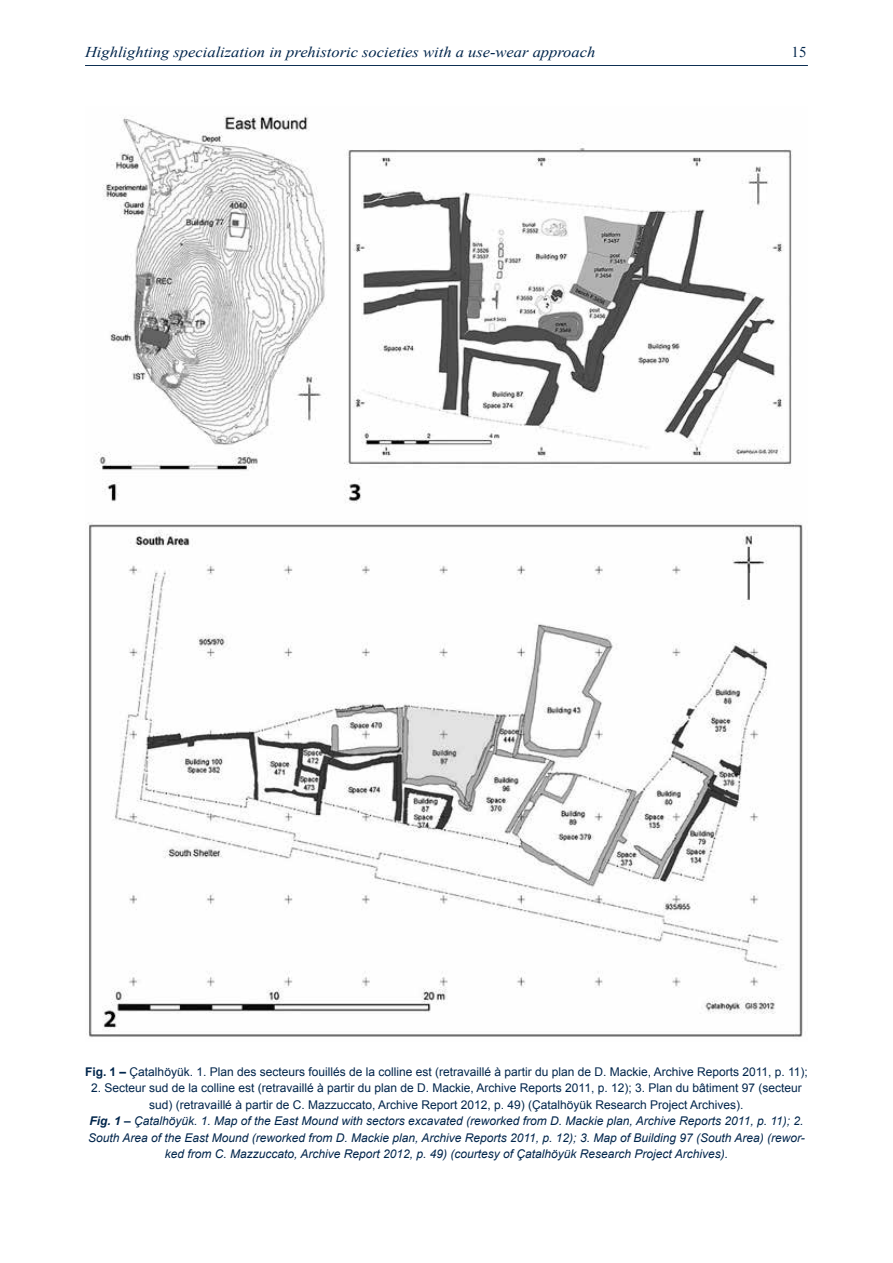
<style>
.page{position:relative;width:893px;height:1263px;background:#fff}
.page>*{position:absolute;margin:0;border:0;box-sizing:border-box;transform-origin:0 0}
.t1{font:italic 15px "Times New Roman";color:#00254b;scale:1.1 1}
.t2{font:15px "Times New Roman";color:#00254b}
.t3{font:italic 12px/16.5px "Arial";color:#00254b;text-align:center}
.t4{font:12px "Arial";color:#00254b}
.s1{font-weight:700}
.s2{font-style:normal}
</style>
<div class="page">
<hr style="left:85px;top:65px;width:723px;height:1px;background:#00254b">
<img style="left:88px;top:115px;width:715px;height:922px">
<p class="t1" style="left:85px;top:42px;width:465px">Highlighting specialization in prehistoric societies with a use-wear approach</p>
<p class="t2" style="left:792px;top:42px;width:16px">15</p>
<p class="t4" style="left:85px;top:1064px;width:724px"><span class="s1">Fig. 1 –</span> Çatalhöyük. 1. Plan des secteurs fouillés de la colline est (retravaillé à partir du plan de D. Mackie, Archive Reports 2011, p. 11);</p>
<p class="t3" style="left:88px;top:1080px;width:718px"><span class="s2">2. Secteur sud de la colline est (retravaillé à partir du plan de D. Mackie, Archive Reports 2011, p. 12); 3. Plan du bâtiment 97 (secteur sud) (retravaillé à partir de C. Mazzuccato, Archive Report 2012, p. 49) (Çatalhöyük Research Project Archives).<br></span><span class="s1">Fig. 1 –</span> Çatalhöyük. 1. Map of the East Mound with sectors excavated (reworked from D. Mackie plan, Archive Reports 2011, p. 11); 2.<br>South Area of the East Mound (reworked from D. Mackie plan, Archive Reports 2011, p. 12); 3. Map of Building 97 (South Area) (rewor&shy;ked from C. Mazzuccato, Archive Report 2012, p. 49) (courtesy of Çatalhöyük Research Project Archives).</p>
</div>
